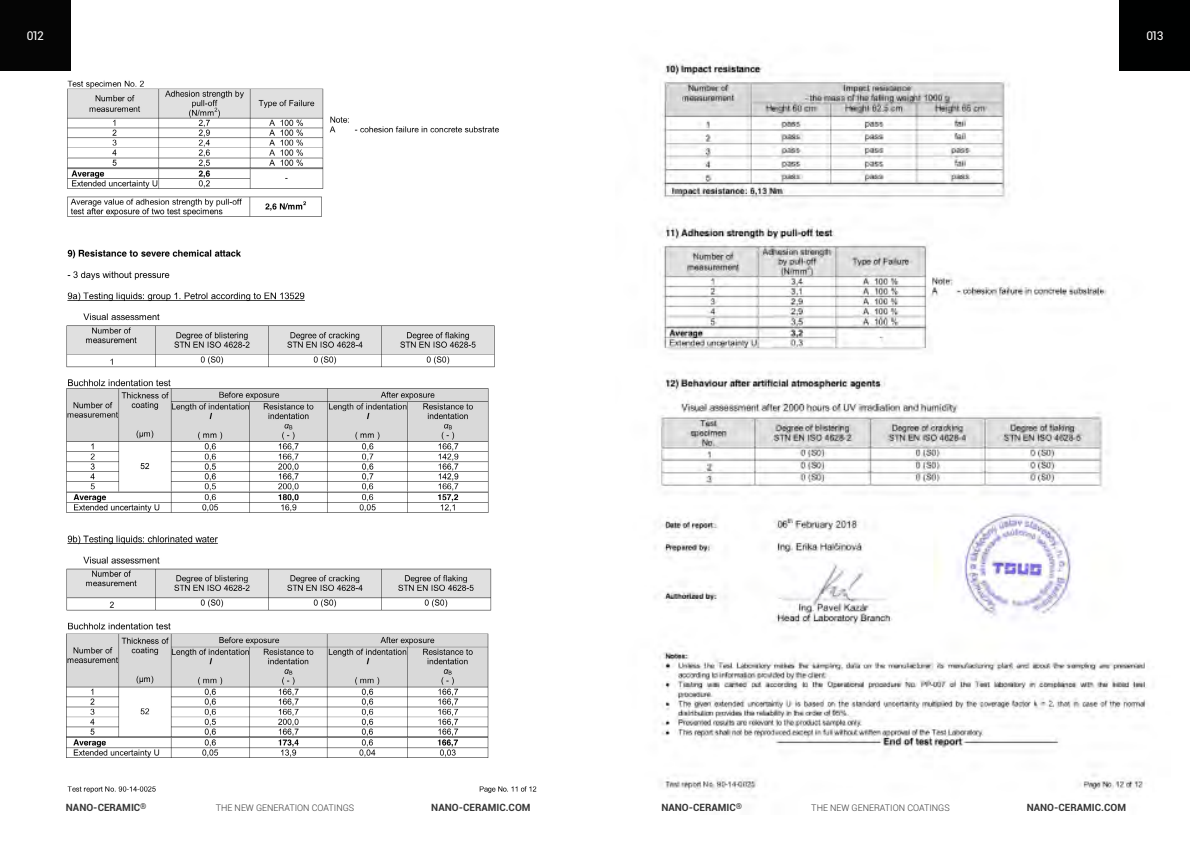
<style>
.page{position:relative;width:1191px;height:842px;background:#fff}
.page>*{position:absolute;margin:0;border:0;box-sizing:border-box;transform-origin:0 0}
.t1{font:12px "Roboto";letter-spacing:-.13em;color:#fff}
.t2{font:700 10px "Roboto";color:#373737}
.t3{font:300 9px "Roboto";color:#373737}
</style>
<div class="page">
<img style="left:66px;top:80px;width:471px;height:713px">
<img style="left:655px;top:60px;width:492px;height:736px">
<div style="left:0;top:0;width:71px;height:71px;background:#050505"></div>
<div style="left:1119px;top:0;width:71px;height:71px;background:#000101"></div>
<p class="t1" style="left:27px;top:29px;width:19px">012</p>
<p class="t1" style="left:1146px;top:29px;width:19px">013</p>
<p class="t1" style="left:27px;top:31px;width:19px">012</p>
<p class="t1" style="left:1146px;top:31px;width:19px">013</p>
<p class="t2" style="left:66px;top:802px;width:82px">NANO-CERAMIC<sup>®</sup></p>
<p class="t3" style="left:216px;top:803px;width:140px">THE NEW GENERATION COATINGS</p>
<p class="t2" style="left:431px;top:802px;width:101px">NANO-CERAMIC.COM</p>
<p class="t2" style="left:661px;top:802px;width:82px">NANO-CERAMIC<sup>®</sup></p>
<p class="t3" style="left:811px;top:803px;width:140px">THE NEW GENERATION COATINGS</p>
<p class="t2" style="left:1026px;top:802px;width:101px">NANO-CERAMIC.COM</p>
</div>
